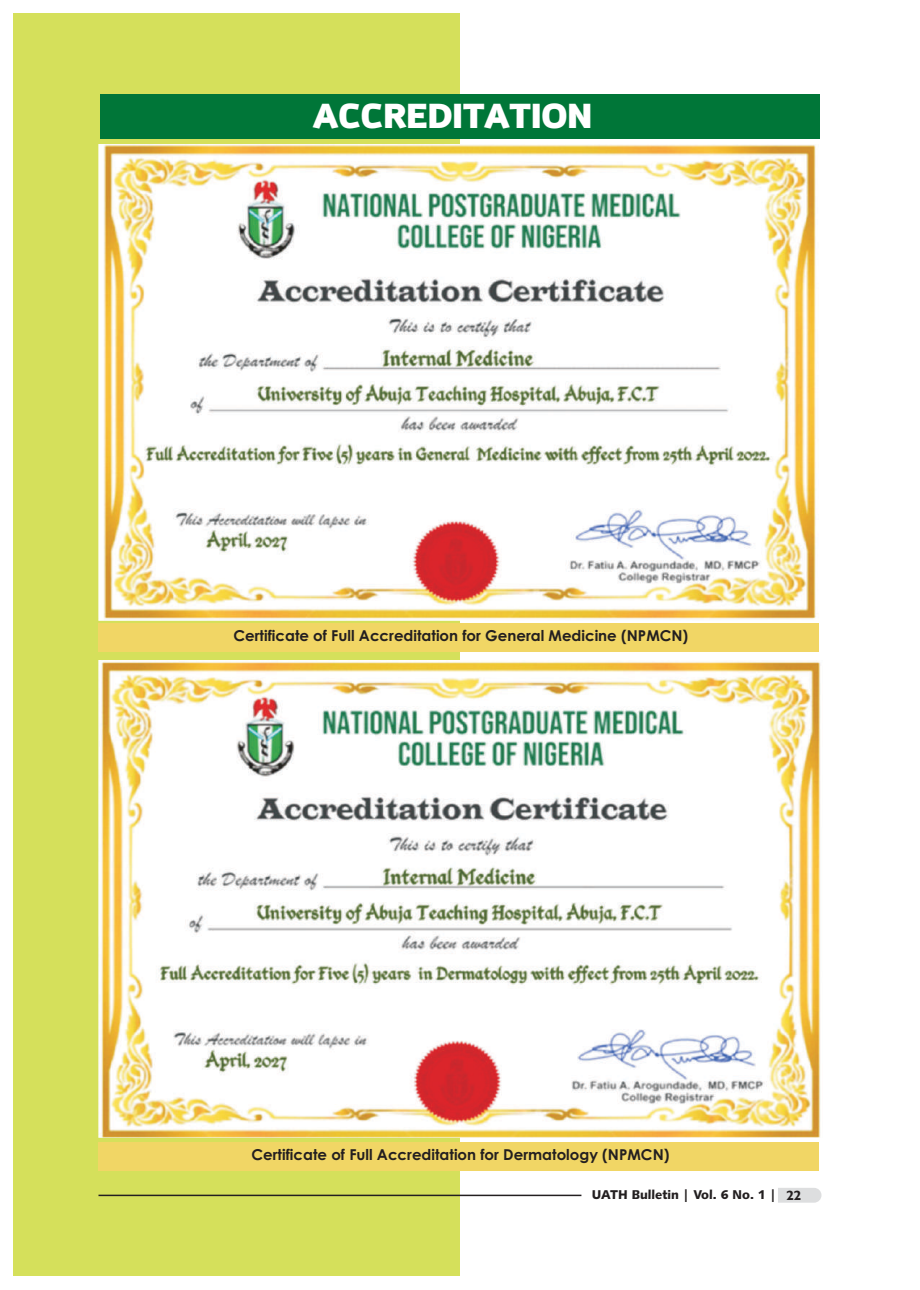
<style>
.page{position:relative;width:920px;height:1290px;background:#fff}
.page>*{position:absolute;margin:0;border:0;box-sizing:border-box;transform-origin:0 0}
.t1{font:36px "Anomoly Regular 2";color:#fff}
.t2{font:700 15px "Century Gothic";color:#231f20}
.t3{font:12.75px "Humanist 531 BT Black A";color:#231f20}
.s1{font-family:"Humanist 521 BT";font-weight:700;font-size:13.5px}
</style>
<div class="page">
<div style="left:14px;top:13px;width:446px;height:1263px;background:#d5e05b"></div>
<img style="left:99px;top:145px;width:717px;height:475px">
<img style="left:99px;top:660px;width:722px;height:477px">
<hr style="left:98px;top:1194px;width:483px;height:2px;background:#231f20">
<svg style="left:778px;top:1188px;width:43px;height:15px"></svg>
<div style="left:100px;top:94px;width:720px;height:44px;background:#007638"></div>
<div style="left:99px;top:623px;width:720px;height:28px;background:#f1d665"></div>
<div style="left:99px;top:1142px;width:720px;height:28px;background:#f1d665"></div>
<h1 class="t1" style="left:313px;top:100px;width:280px">ACCREDITATION</h1>
<p class="t2" style="left:233px;top:630px;width:456px">Certificate of Full Accreditation for General Medicine (NPMCN)</p>
<p class="t2" style="left:252px;top:1149px;width:419px">Certificate of Full Accreditation for Dermatology (NPMCN)</p>
<p class="t3" style="left:592px;top:1189px;width:211px">UATH Bulletin | Vol. 6 No. 1 | <span class="s1">22</span></p>
</div>
